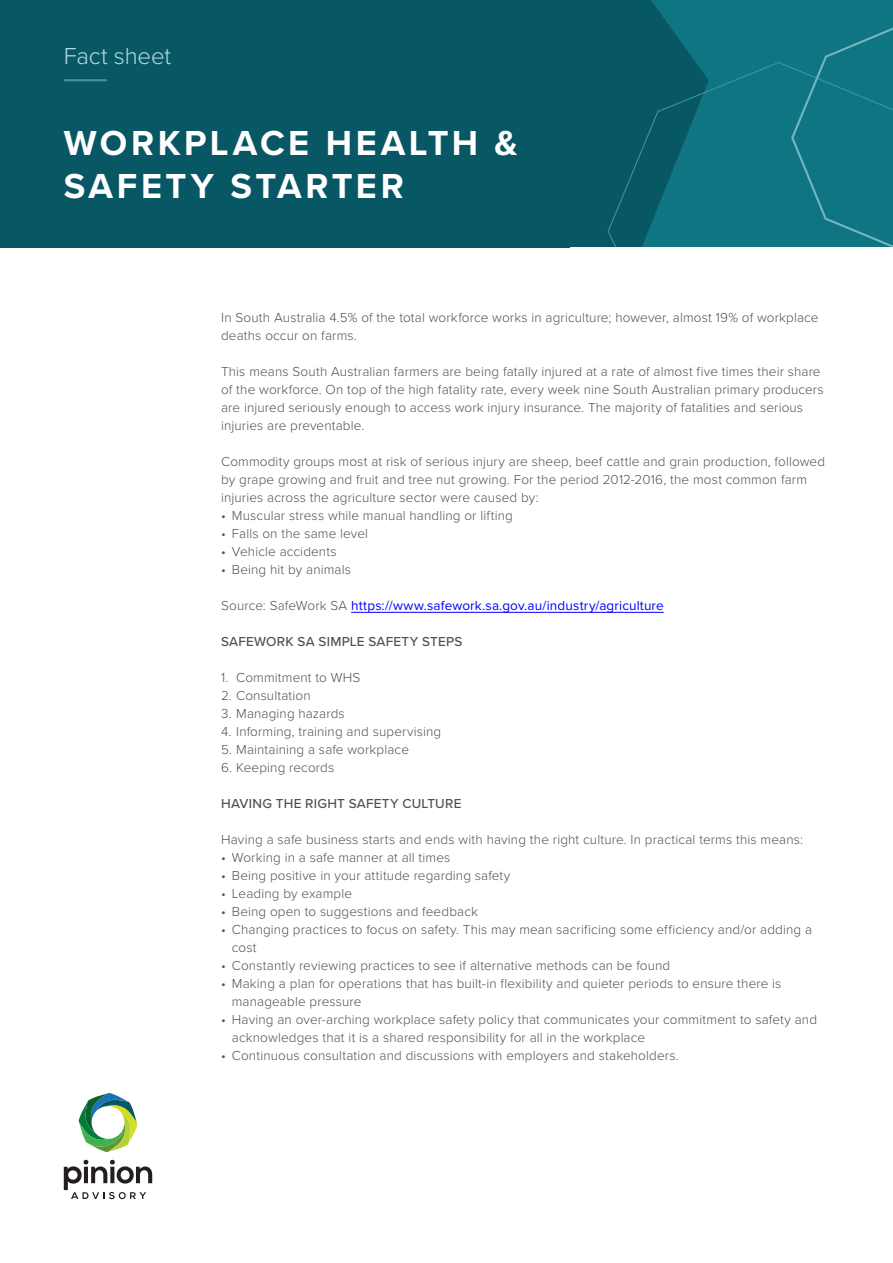
<style>
.page{position:relative;width:893px;height:1263px;background:#fff}
.page>*{position:absolute;margin:0;border:0;box-sizing:border-box;transform-origin:0 0}
.t1{font:700 36px/43.2px "Proxima Nova";letter-spacing:.1em;color:#fff}
.t2{font:300 24px "Proxima Nova";letter-spacing:-.005em;color:#b4dbe1}
.PA_Body{font:300 13.5px/18px "Proxima Nova";letter-spacing:.01em;color:#4c5157}
.PA_Body-2{font:13.5px "Proxima Nova";letter-spacing:.01em;color:#00f}
.PA_Body_Heading{font:500 13.5px "Proxima Nova";letter-spacing:.02em;color:#4c5157}
.s1{font-weight:300;color:#4c5157}
</style>
<div class="page">
<div style="left:0;top:0;width:893px;height:248px;background:#075764"></div>
<svg style="left:79px;top:1093px;width:58px;height:59px"></svg>
<svg style="left:64px;top:1159px;width:88px;height:40px"></svg>
<svg style="left:651px;top:0;width:242px;height:61px;background:#0e717e"></svg>
<svg style="left:607px;top:61px;width:183px;height:187px"></svg>
<div style="left:790px;top:21px;width:103px;height:227px;background:#107582"></div>
<hr style="left:64px;top:79px;width:43px;height:2px;background:#3e96a3">
<hr style="left:351px;top:612px;width:313px;height:1px;background:#00f">
<h2 class="t2" style="left:64px;top:38px;width:109px">Fact sheet</h2>
<h1 class="t1" style="left:64px;top:121px;width:455px">WORKPLACE HEALTH &amp;<br>SAFETY STARTER</h1>
<p class="PA_Body" style="left:221px;top:308px;width:599px">In South Australia 4.5% of the total workforce works in agriculture; however, almost 19% of workplace deaths occur on farms.</p>
<p class="PA_Body" style="left:221px;top:362px;width:604px">This means South Australian farmers are being fatally injured at a rate of almost five times their share of the workforce. On top of the high fatality rate, every week nine South Australian primary producers are injured seriously enough to access work injury insurance. The majority of fatalities and serious injuries are preventable.</p>
<p class="PA_Body" style="left:221px;top:452px;width:605px">Commodity groups most at risk of serious injury are sheep, beef cattle and grain production, followed by grape growing and fruit and tree nut growing. For the period 2012-2016, the most common farm injuries across the agriculture sector were caused by:</p>
<p class="PA_Body" style="left:221px;top:506px;width:293px">• Muscular stress while manual handling or lifting</p>
<p class="PA_Body" style="left:221px;top:524px;width:148px">• Falls on the same level</p>
<p class="PA_Body" style="left:221px;top:542px;width:117px">• Vehicle accidents</p>
<p class="PA_Body" style="left:221px;top:560px;width:131px">• Being hit by animals</p>
<p class="PA_Body-2" style="left:221px;top:596px;width:444px"><span class="s1">Source: SafeWork SA</span> https://www.safework.sa.gov.au/industry/agriculture</p>
<p class="PA_Body_Heading" style="left:221px;top:632px;width:243px">SAFEWORK SA SIMPLE SAFETY STEPS</p>
<p class="PA_Body" style="left:221px;top:668px;width:141px">1. Commitment to WHS</p>
<p class="PA_Body" style="left:221px;top:686px;width:91px">2. Consultation</p>
<p class="PA_Body" style="left:221px;top:704px;width:125px">3. Managing hazards</p>
<p class="PA_Body" style="left:221px;top:722px;width:222px">4. Informing, training and supervising</p>
<p class="PA_Body" style="left:221px;top:740px;width:189px">5. Maintaining a safe workplace</p>
<p class="PA_Body" style="left:221px;top:758px;width:115px">6. Keeping records</p>
<p class="PA_Body_Heading" style="left:221px;top:794px;width:242px">HAVING THE RIGHT SAFETY CULTURE</p>
<p class="PA_Body" style="left:221px;top:830px;width:583px">Having a safe business starts and ends with having the right culture. In practical terms this means:</p>
<p class="PA_Body" style="left:221px;top:848px;width:231px">• Working in a safe manner at all times</p>
<p class="PA_Body" style="left:221px;top:866px;width:291px">• Being positive in your attitude regarding safety</p>
<p class="PA_Body" style="left:221px;top:884px;width:133px">• Leading by example</p>
<p class="PA_Body" style="left:221px;top:902px;width:258px">• Being open to suggestions and feedback</p>
<p class="PA_Body" style="left:232px;top:920px;width:582px;text-indent:-11px">• Changing practices to focus on safety. This may mean sacrificing some efficiency and/or adding a cost</p>
<p class="PA_Body" style="left:221px;top:956px;width:451px">• Constantly reviewing practices to see if alternative methods can be found</p>
<p class="PA_Body" style="left:232px;top:974px;width:551px;text-indent:-11px">• Making a plan for operations that has built-in flexibility and quieter periods to ensure there is manageable pressure</p>
<p class="PA_Body" style="left:232px;top:1010px;width:587px;text-indent:-11px">• Having an over-arching workplace safety policy that communicates your commitment to safety and acknowledges that it is a shared responsibility for all in the workplace</p>
<p class="PA_Body" style="left:221px;top:1046px;width:459px">• Continuous consultation and discussions with employers and stakeholders.</p>
</div>
